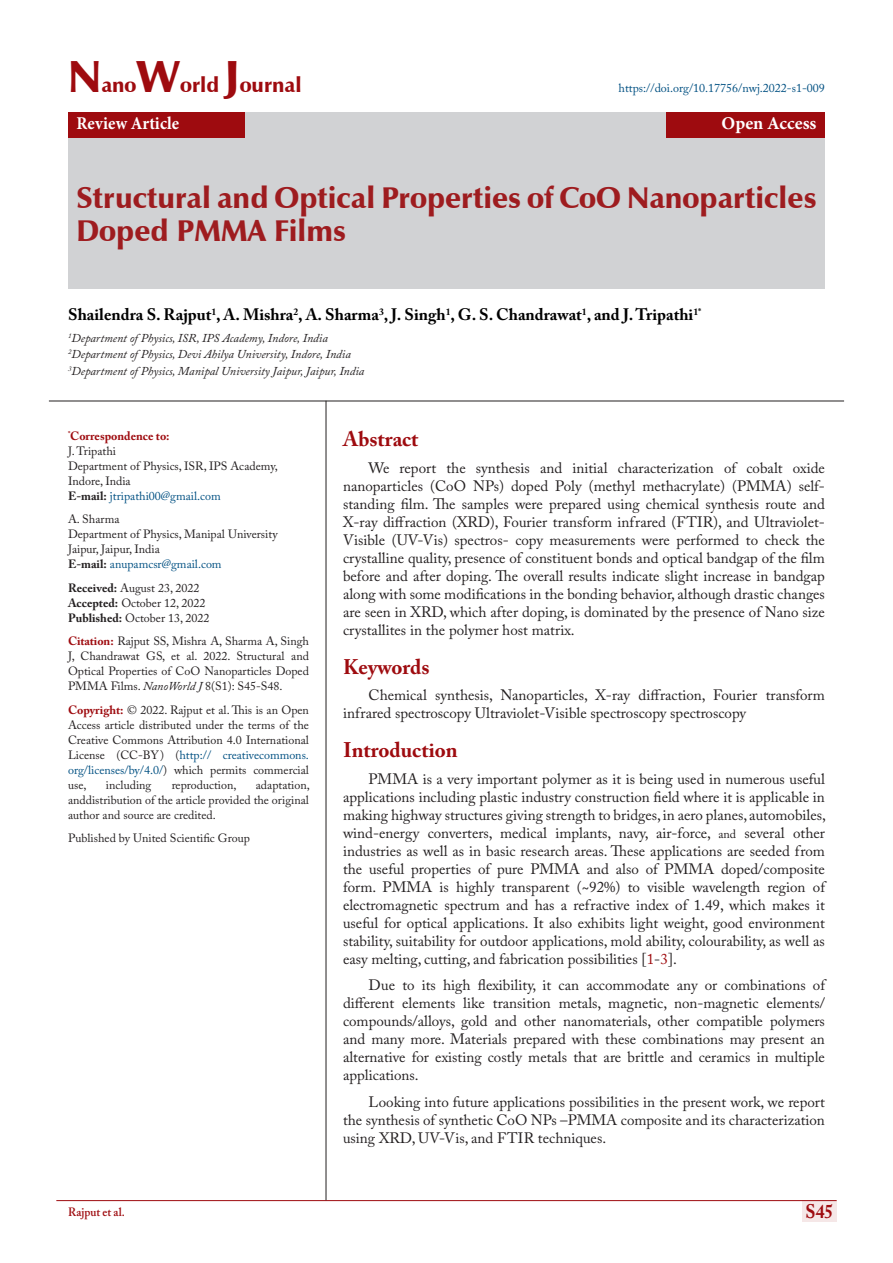
<style>
.page{position:relative;width:893px;height:1263px;background:#fff}
.page>*{position:absolute;margin:0;border:0;box-sizing:border-box;transform-origin:0 0}
.t1{font:900 30px/33px "Zapf Humanist 601 BT";color:#9e1c1f}
.s8{font:700 21px "Adobe Caslon Pro";color:#9e0b0f}
.t2{font:900 21px "Zapf Humanist 601 BT";color:#9e0b0f}
.t3{font:700 19.5px "Adobe Caslon Pro";color:#9e0b0f;scale:.9 1}
.t4{font:700 18px "Minion Pro";letter-spacing:.005em;color:#fff;scale:.93 1}
.t5{font:700 18px "Minion Pro";letter-spacing:.005em;color:#fff}
.t6{font:700 16.5px "Adobe Caslon Pro";color:#000}
.t7{font:15px/18px "Adobe Caslon Pro";color:#231f20;text-align:justify}
.t8{font:12px/15px "Adobe Caslon Pro";color:#231f20}
.Default{font:italic 12px "Adobe Caslon Pro";color:#231f20}
.t9{font:12px "Adobe Caslon Pro";color:#005082}
.t10{font:700 12px "Adobe Caslon Pro";color:#9e0b0f}
.t11{font:600 12px "Adobe Caslon Pro";color:#9e0b0f;scale:.95 1}
.s1{font-size:45px}
.s2{font-weight:700}
.s3{color:#005082}
.s4{font-weight:700;color:#9e0b0f}
.s5{font-style:italic}
.s6{color:#015082}
.s7{font-size:12px}
.s8{color:#9e0b0f}
</style>
<div class="page">
<div style="left:802px;top:1200px;width:35px;height:21px;background:#f5e7e7"></div>
<hr style="left:56px;top:1200px;width:781px;height:1px;background:#9e0b0f">
<div style="left:68px;top:112px;width:757px;height:177px;background:#d1d2d4"></div>
<div style="left:68px;top:112px;width:177px;height:26px;background:#9e0b0f"></div>
<div style="left:666px;top:112px;width:159px;height:26px;background:#9e0b0f"></div>
<hr style="left:326px;top:401px;width:1px;height:799px;background:#231f20">
<hr style="left:49px;top:401px;width:795px;height:1px;background:#231f20">
<p class="t2" style="left:68px;top:72px;width:235px"><span class="s1">N</span>ano<span class="s1">W</span>orld <span class="s1">J</span>ournal</p>
<p class="t4" style="left:77px;top:111px;width:112px">Review Article</p>
<p class="t5" style="left:721px;top:111px;width:96px">Open Access</p>
<p class="t9" style="left:619px;top:81px;width:208px">https://doi.org/10.17756/nwj.2022-s1-009</p>
<p class="t1" style="left:77px;top:182px;width:741px">Structural and Optical Properties of CoO Nanoparticles<br>Doped PMMA Films</p>
<p class="t6" style="left:68px;top:305px;width:635px">Shailendra S. Rajput<sup>1</sup>, A. Mishra<sup>2</sup>, A. Sharma<sup>3</sup>, J. Singh<sup>1</sup>, G. S. Chandrawat<sup>1</sup>, and J. Tripathi<sup>1*</sup></p>
<p class="Default" style="left:68px;top:331px;width:261px"><sup>1</sup>Department of Physics, ISR, IPS Academy, Indore, India</p>
<p class="Default" style="left:68px;top:347px;width:284px"><sup>2</sup>Department of Physics, Devi Ahilya University, Indore, India</p>
<p class="Default" style="left:68px;top:364px;width:298px"><sup>3</sup>Department of Physics, Manipal University Jaipur, Jaipur, India</p>
<p class="t10" style="left:68px;top:428px;width:103px"><sup>*</sup>Correspondence to:</p>
<p class="t8" style="left:68px;top:443px;width:211px">J. Tripathi<br>Department of Physics, ISR, IPS Academy,<br>Indore, India<br><span class="s2">E-mail:</span> <span class="s3">jtripathi00@gmail.com</span></p>
<p class="t8" style="left:68px;top:511px;width:211px">A. Sharma<br>Department of Physics, Manipal University<br>Jaipur, Jaipur, India<br><span class="s2">E-mail:</span> <span class="s3">anupamcsr@gmail.com</span></p>
<p class="t8" style="left:68px;top:580px;width:143px"><span class="s2">Received:</span> August 23, 2022<br><span class="s2">Accepted:</span> October 12, 2022<br><span class="s2">Published:</span> October 13, 2022</p>
<p class="t8" style="left:68px;top:633px;width:242px;text-align:justify"><span class="s4">Citation:</span> Rajput SS, Mishra A, Sharma A, Singh J, Chandrawat GS, et al. 2022. Structural and Optical Properties of CoO Nanoparticles Doped PMMA Films. <span class="s5">NanoWorld J</span> 8(S1): S45-S48.</p>
<p class="t8" style="left:68px;top:702px;width:242px;text-align:justify"><span class="s4">Copyright:</span> © 2022. Rajput et al. This is an Open Access article distributed under the terms of the Creative Commons Attribution 4.0 International License (CC-BY) (<span class="s6">http:// creativecommons. org/licenses/by/4.0/</span>) which permits commercial use,</p>
<p class="t8" style="left:68px;top:777px;width:243px;text-align:justify;text-indent:188px">adaptation, anddistribution of the article provided the original author and source are credited.</p>
<p class="t8" style="left:68px;top:830px;width:183px">Published by United Scientific Group</p>
<p class="t8" style="left:106px;top:777px;width:47px">including</p>
<p class="t8" style="left:172px;top:777px;width:66px">reproduction,</p>
<p class="s8" style="left:343px;top:427px;width:77px">Abstract</p>
<p class="t7" style="left:343px;top:459px;width:483px;text-indent:26px">We report the synthesis and initial characterization of cobalt oxide nanoparticles (CoO NPs) doped Poly (methyl methacrylate) (PMMA) self&shy;standing film. The samples were prepared using chemical synthesis route and X-ray diffraction (XRD), Fourier transform infrared (FTIR), and Ultraviolet-Visible (UV-Vis) spectros- copy measurements were performed to check the crystalline quality, presence of constituent bonds and optical bandgap of the film before and after doping. The overall results indicate slight increase in bandgap along with some modifications in the bonding behavior, although drastic changes are seen in XRD, which after doping, is dominated by the presence of Nano size crystallites in the polymer host matrix.</p>
<p class="s8" style="left:343px;top:654px;width:88px">Keywords</p>
<p class="t7" style="left:343px;top:686px;width:483px;text-indent:26px">Chemical synthesis, Nanoparticles, X-ray diffraction, Fourier transform infrared spectroscopy Ultraviolet-Visible spectroscopy spectroscopy</p>
<p class="s8" style="left:343px;top:737px;width:116px">Introduction</p>
<p class="t7" style="left:343px;top:769px;width:484px;text-indent:26px">PMMA is a very important polymer as it is being used in numerous useful applications including plastic industry construction field where it is applicable in making highway structures giving strength to bridges, in aero planes, automobiles, wind-energy converters, medical implants, navy, air-force, <span class="s7">and</span> several other industries as well as in basic research areas. These applications are seeded from the useful properties of pure PMMA and also of PMMA doped/composite form. PMMA is highly transparent (~92%) to visible wavelength region of electromagnetic spectrum and has a refractive index of 1.49, which makes it useful for optical applications. It also exhibits light weight, good environment stability, suitability for outdoor applications, mold ability, colourability, as well as easy melting, cutting, and fabrication possibilities [<span class="s8">1</span>-<span class="s8">3</span>].</p>
<p class="t7" style="left:343px;top:976px;width:483px;text-indent:26px">Due to its high flexibility, it can accommodate any or combinations of different elements like transition metals, magnetic, non-magnetic elements/ compounds/alloys, gold and other nanomaterials, other compatible polymers and many more. Materials prepared with these combinations may present an alternative for existing costly metals that are brittle and ceramics in multiple applications.</p>
<p class="t7" style="left:343px;top:1092px;width:483px;text-indent:26px">Looking into future applications possibilities in the present work, we report the synthesis of synthetic CoO NPs –PMMA composite and its characterization using XRD, UV-Vis, and FTIR techniques.</p>
<p class="t11" style="left:68px;top:1204px;width:61px">Rajput et al.</p>
<h3 class="t3" style="left:806px;top:1200px;width:32px">S45</h3>
</div>
